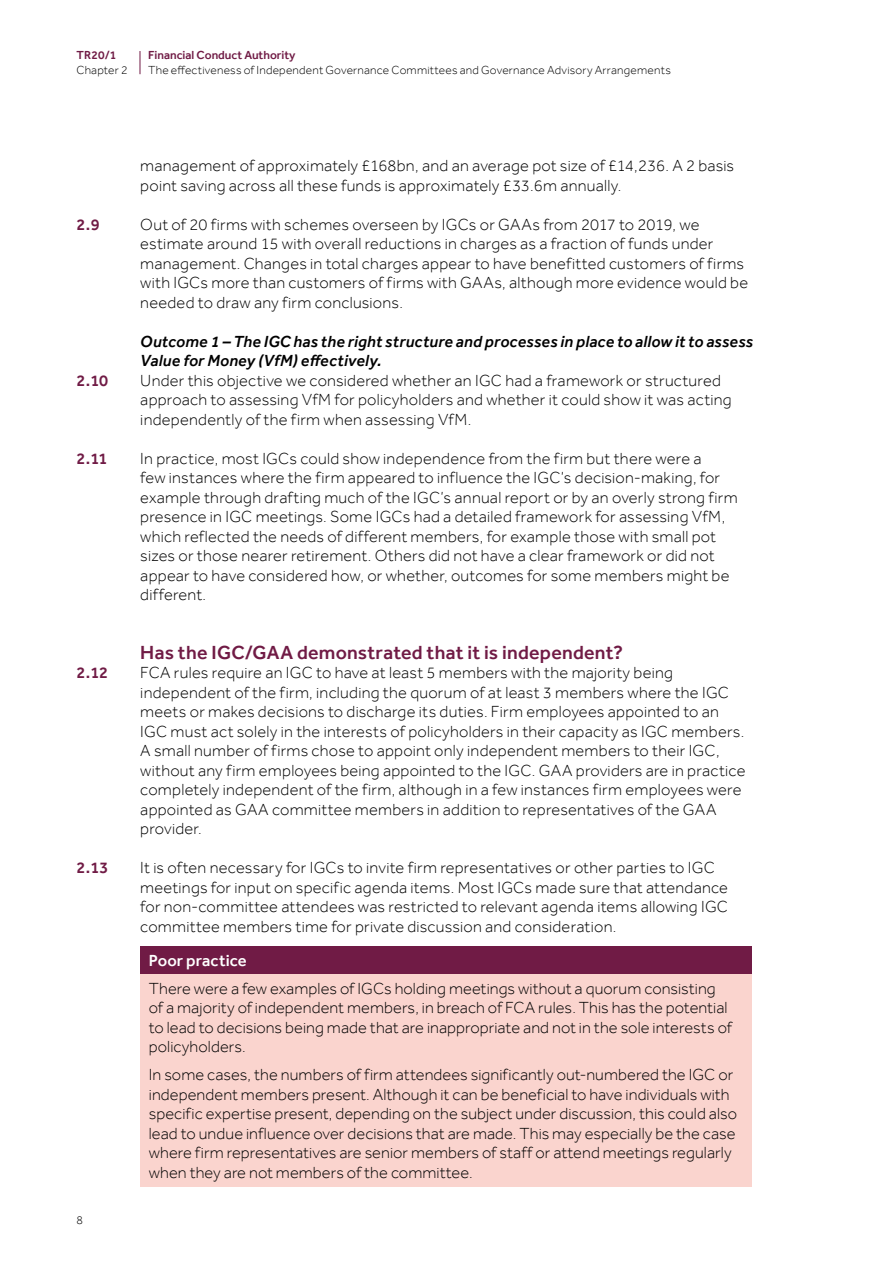
<style>
.page{position:relative;width:893px;height:1263px;background:#fff}
.page>*{position:absolute;margin:0;border:0;box-sizing:border-box;transform-origin:0 0}
.t1{font:500 19.5px "Effra";letter-spacing:.01em;color:#701b45}
.t2{font:300 16.5px/19.5px "Effra";letter-spacing:.01em;color:#000}
.t3{font:italic 500 16.5px/19.5px "Effra";letter-spacing:.015em;color:#000}
.t4{font:500 16.5px "Effra";letter-spacing:-.01em;color:#701b45}
.t5{font:500 16.5px "Effra";letter-spacing:.005em;color:#fff}
.t6{font:300 12px "Effra";letter-spacing:.015em;color:#000}
.t7{font:500 12px "Effra";color:#701b45}
</style>
<div class="page">
<div style="left:140px;top:946px;width:612px;height:28px;background:#701b45"></div>
<div style="left:140px;top:974px;width:612px;height:212px;background:#fad4ce"></div>
<svg style="left:140px;top:51px;width:1px;height:23px"></svg>
<p class="t7" style="left:77px;top:48px;width:41px">TR20/1</p>
<p class="t6" style="left:77px;top:63px;width:53px">Chapter 2</p>
<p class="t7" style="left:148px;top:48px;width:149px">Financial Conduct Authority</p>
<p class="t6" style="left:148px;top:63px;width:524px">The effectiveness of Independent Governance Committees and Governance Advisory Arrangements</p>
<p class="t2" style="left:140px;top:156px;width:595px">management of approximately £168bn, and an average pot size of £14,236. A 2 basis point saving across all these funds is approximately £33.6m annually.</p>
<p class="t4" style="left:77px;top:214px;width:25px">2.9</p>
<p class="t2" style="left:140px;top:214px;width:609px">Out of 20 firms with schemes overseen by IGCs or GAAs from 2017 to 2019, we estimate around 15 with overall reductions in charges as a fraction of funds under management. Changes in total charges appear to have benefitted customers of firms with IGCs more than customers of firms with GAAs, although more evidence would be needed to draw any firm conclusions.</p>
<p class="t3" style="left:140px;top:331px;width:614px">Outcome 1 – The IGC has the right structure and processes in place to allow it to assess<br>Value for Money (VfM) effectively.</p>
<p class="t4" style="left:77px;top:370px;width:33px">2.10</p>
<p class="t2" style="left:140px;top:370px;width:593px">Under this objective we considered whether an IGC had a framework or structured approach to assessing VfM for policyholders and whether it could show it was acting independently of the firm when assessing VfM.</p>
<p class="t4" style="left:77px;top:448px;width:33px">2.11</p>
<p class="t2" style="left:140px;top:448px;width:599px">In practice, most IGCs could show independence from the firm but there were a<br>few instances where the firm appeared to influence the IGC’s decision-making, for example through drafting much of the IGC’s annual report or by an overly strong firm presence in IGC meetings. Some IGCs had a detailed framework for assessing VfM, which reflected the needs of different members, for example those with small pot sizes or those nearer retirement. Others did not have a clear framework or did not appear to have considered how, or whether, outcomes for some members might be different.</p>
<p class="t1" style="left:140px;top:640px;width:484px">Has the IGC/GAA demonstrated that it is independent?</p>
<p class="t4" style="left:77px;top:663px;width:33px">2.12</p>
<p class="t2" style="left:140px;top:663px;width:607px">FCA rules require an IGC to have at least 5 members with the majority being independent of the firm, including the quorum of at least 3 members where the IGC meets or makes decisions to discharge its duties. Firm employees appointed to an IGC must act solely in the interests of policyholders in their capacity as IGC members.<br>A small number of firms chose to appoint only independent members to their IGC, without any firm employees being appointed to the IGC. GAA providers are in practice completely independent of the firm, although in a few instances firm employees were appointed as GAA committee members in addition to representatives of the GAA provider.</p>
<p class="t4" style="left:77px;top:858px;width:33px">2.13</p>
<p class="t2" style="left:140px;top:858px;width:589px">It is often necessary for IGCs to invite firm representatives or other parties to IGC meetings for input on specific agenda items. Most IGCs made sure that attendance for non-committee attendees was restricted to relevant agenda items allowing IGC committee members time for private discussion and consideration.</p>
<p class="t5" style="left:149px;top:950px;width:99px">Poor practice</p>
<p class="t2" style="left:149px;top:978px;width:585px">There were a few examples of IGCs holding meetings without a quorum consisting of a majority of independent members, in breach of FCA rules. This has the potential to lead to decisions being made that are inappropriate and not in the sole interests of policyholders.</p>
<p class="t2" style="left:149px;top:1065px;width:590px">In some cases, the numbers of firm attendees significantly out-numbered the IGC or independent members present. Although it can be beneficial to have individuals with specific expertise present, depending on the subject under discussion, this could also lead to undue influence over decisions that are made. This may especially be the case where firm representatives are senior members of staff or attend meetings regularly when they are not members of the committee.</p>
<p class="t6" style="left:77px;top:1213px;width:8px">8</p>
</div>
